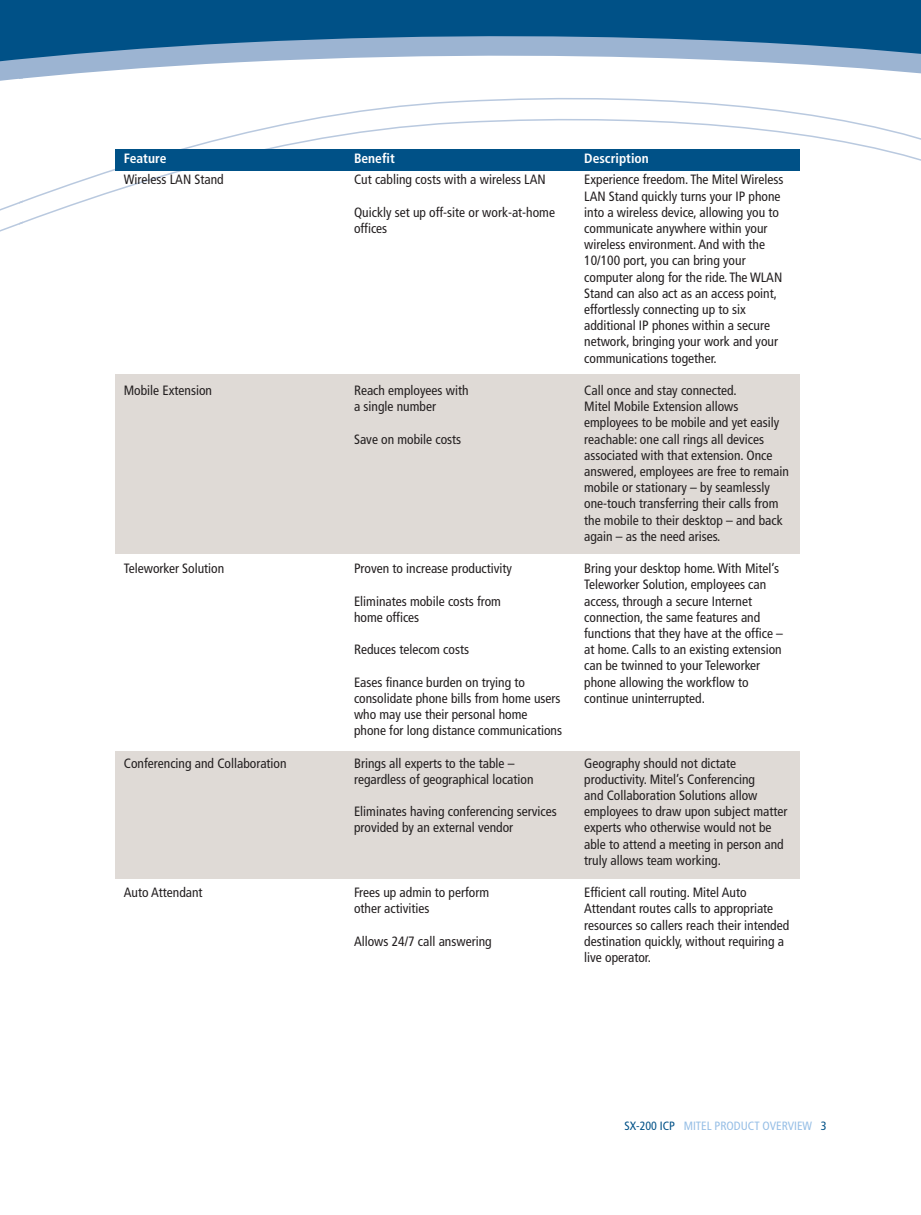
<style>
.page{position:relative;width:921px;height:1215px;background:#fff}
.page>*{position:absolute;margin:0;border:0;box-sizing:border-box;transform-origin:0 0}
.t1{font:condensed 13.5px/16.2px "Frutiger";color:#231f20}
.t2{font:700 condensed 13.5px "Frutiger";color:#fff}
.t3{font:condensed 12px "Frutiger";color:#97bfe6}
.s1{color:#005187}
</style>
<div class="page">
<svg style="left:23px;top:0;width:897px;height:79px;fill:#005187"></svg>
<svg style="left:23px;top:98px;width:897px;height:336px"></svg>
<svg style="left:0;top:0;width:23px;height:232px"></svg>
<div style="left:115px;top:149px;width:684px;height:21px;background:#005187"></div>
<div style="left:115px;top:374px;width:684px;height:180px;background:#dfdad6"></div>
<div style="left:115px;top:751px;width:684px;height:127px;background:#dfdad6"></div>
<p class="t2" style="left:124px;top:153px;width:44px">Feature</p>
<p class="t1" style="left:124px;top:173px;width:101px">Wireless LAN Stand</p>
<p class="t1" style="left:124px;top:383px;width:90px">Mobile Extension</p>
<p class="t1" style="left:124px;top:562px;width:102px">Teleworker Solution</p>
<p class="t1" style="left:124px;top:756px;width:164px">Conferencing and Collaboration</p>
<p class="t1" style="left:124px;top:886px;width:80px">Auto Attendant</p>
<p class="t2" style="left:354px;top:153px;width:42px">Benefit</p>
<p class="t1" style="left:354px;top:173px;width:193px">Cut cabling costs with a wireless LAN</p>
<p class="t1" style="left:354px;top:205px;width:202px">Quickly set up off-site or work-at-home offices</p>
<p class="t1" style="left:354px;top:383px;width:116px">Reach employees with a single number</p>
<p class="t1" style="left:354px;top:432px;width:109px">Save on mobile costs</p>
<p class="t1" style="left:354px;top:562px;width:159px">Proven to increase productivity</p>
<p class="t1" style="left:354px;top:594px;width:148px">Eliminates mobile costs from home offices</p>
<p class="t1" style="left:354px;top:643px;width:116px">Reduces telecom costs</p>
<p class="t1" style="left:354px;top:675px;width:209px">Eases finance burden on trying to consolidate phone bills from home users who may use their personal home phone for long distance communications</p>
<p class="t1" style="left:354px;top:756px;width:181px">Brings all experts to the table – regardless of geographical location</p>
<p class="t1" style="left:354px;top:805px;width:204px">Eliminates having conferencing services provided by an external vendor</p>
<p class="t1" style="left:354px;top:886px;width:137px">Frees up admin to perform other activities</p>
<p class="t1" style="left:354px;top:934px;width:139px">Allows 24/7 call answering</p>
<p class="t2" style="left:584px;top:153px;width:66px">Description</p>
<p class="t1" style="left:584px;top:173px;width:201px">Experience freedom. The Mitel Wireless LAN Stand quickly turns your IP phone into a wireless device, allowing you to communicate anywhere within your wireless environment. And with the 10/100 port, you can bring your computer along for the ride. The WLAN Stand can also act as an access point, effortlessly connecting up to six additional IP phones within a secure network, bringing your work and your communications together.</p>
<p class="t1" style="left:584px;top:383px;width:206px">Call once and stay connected.<br>Mitel Mobile Extension allows employees to be mobile and yet easily reachable: one call rings all devices associated with that extension. Once answered, employees are free to remain mobile or stationary – by seamlessly one-touch transferring their calls from the mobile to their desktop – and back again – as the need arises.</p>
<p class="t1" style="left:584px;top:562px;width:200px">Bring your desktop home. With Mitel’s Teleworker Solution, employees can access, through a secure Internet connection, the same features and functions that they have at the office – at home. Calls to an existing extension can be twinned to your Teleworker phone allowing the workflow to continue uninterrupted.</p>
<p class="t1" style="left:584px;top:756px;width:205px">Geography should not dictate productivity. Mitel’s Conferencing<br>and Collaboration Solutions allow employees to draw upon subject matter experts who otherwise would not be able to attend a meeting in person and truly allows team working.</p>
<p class="t1" style="left:584px;top:886px;width:206px">Efficient call routing. Mitel Auto Attendant routes calls to appropriate resources so callers reach their intended destination quickly, without requiring a live operator.</p>
<p class="t3" style="left:624px;top:1121px;width:203px"><span class="s1">SX-200 ICP</span> MITEL PRODUCT OVERVIEW <span class="s1">3</span></p>
</div>
